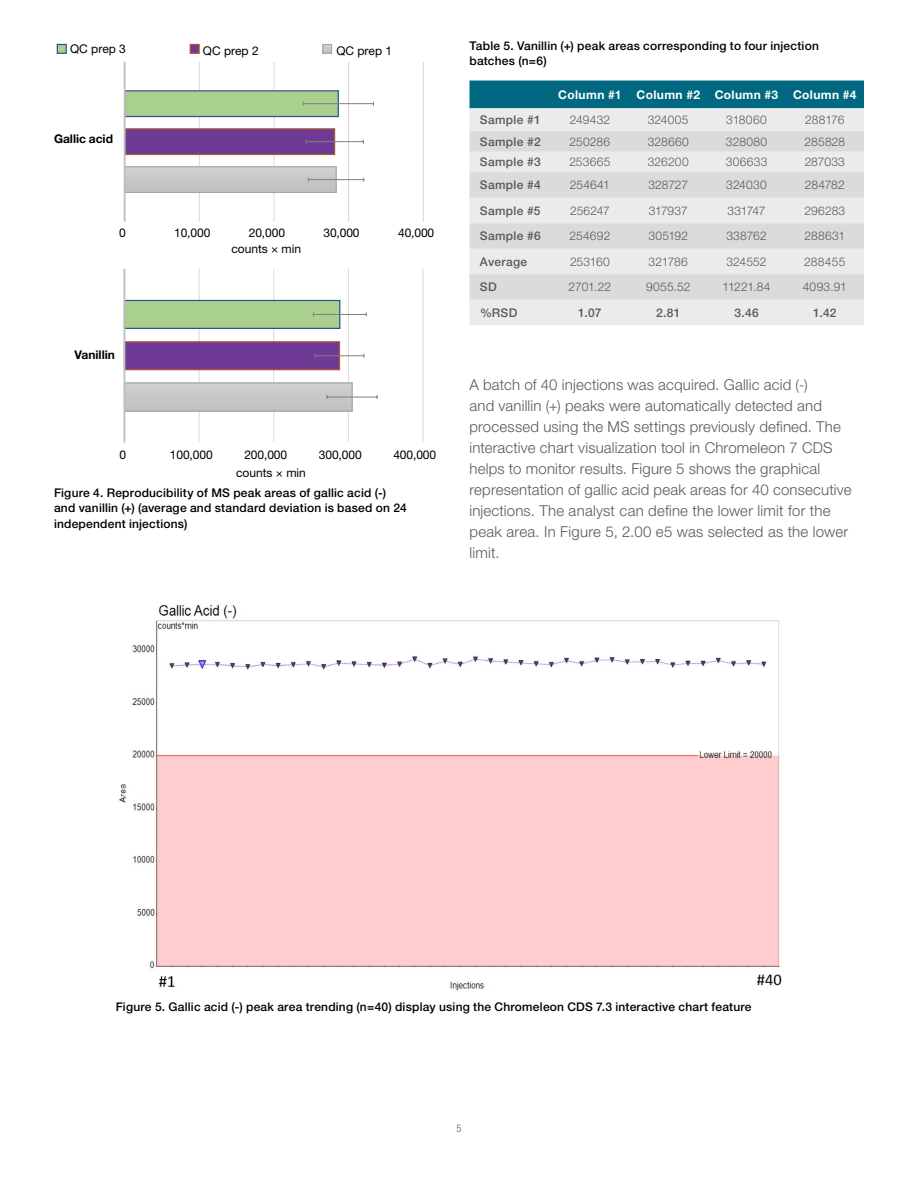
<style>
.page{position:relative;width:918px;height:1188px;background:#fff}
.page>*{position:absolute;margin:0;border:0;box-sizing:border-box;transform-origin:0 0}
.t1{font:300 15px/21px "Helvetica Neue LTW1 G";letter-spacing:.01em;color:#58595b}
.t2{font:500 12px/15.8px "Helvetica Neue LTW1 G";letter-spacing:.02em;color:#000}
.t3{font:300 12px "Helvetica Neue LTW1 G";letter-spacing:.01em;color:#58595b}
.t4{font:12px "Helvetica Neue LTW1 G";letter-spacing:-.01em;color:#000}
.t5{font:500 12px "Helvetica Neue LTW1 G";letter-spacing:.03em;color:#58595b}
.t6{font:700 12px "Helvetica Neue LTW1 G";letter-spacing:.03em;color:#fff}
.t7{font:700 12px "Helvetica Neue LTW1 G";color:#000}
.t8{font:300 condensed 10.5px "Helvetica Neue LTW1 G";color:#58595b}
</style>
<div class="page">
<hr style="left:199px;top:62px;width:1px;height:160px;background:#dad9d9">
<hr style="left:274px;top:62px;width:1px;height:160px;background:#dad9d9">
<hr style="left:348px;top:62px;width:1px;height:160px;background:#dad9d9">
<hr style="left:423px;top:62px;width:1px;height:160px;background:#dad9d9">
<div style="left:126px;top:169px;width:208px;height:22px;background:#c7c7c6"></div>
<div style="left:124px;top:167px;width:212px;height:26px;border:1px solid #a5a4a4"></div>
<div style="left:125px;top:129px;width:210px;height:25px;background:#6f3996"></div>
<div style="left:124px;top:128px;width:211px;height:27px;border:1px solid #af5b27"></div>
<div style="left:125px;top:91px;width:213px;height:26px;background:#a9d08d"></div>
<div style="left:124px;top:90px;width:215px;height:27px;border:1px solid #2f5390"></div>
<svg style="left:308px;top:178px;width:56px;height:4px"></svg>
<svg style="left:306px;top:140px;width:58px;height:4px"></svg>
<hr style="left:303px;top:103px;width:35px;height:1px;background:#7f7f80">
<hr style="left:338px;top:103px;width:35px;height:1px;background:#7f7f80">
<hr style="left:124px;top:62px;width:2px;height:160px;background:#bfbfbf">
<div style="left:57px;top:44px;width:9px;height:9px;background:#a9d08d"></div>
<div style="left:57px;top:44px;width:10px;height:10px;border:1px solid #2f5390"></div>
<div style="left:190px;top:44px;width:9px;height:9px;background:#6f3996"></div>
<div style="left:190px;top:44px;width:10px;height:10px;border:1px solid #af5b27"></div>
<svg style="left:324px;top:46px;width:6px;height:6px"></svg>
<div style="left:322px;top:44px;width:10px;height:10px;border:1px solid #a5a4a4"></div>
<hr style="left:199px;top:269px;width:1px;height:174px;background:#dad9d9">
<hr style="left:273px;top:269px;width:1px;height:174px;background:#dad9d9">
<hr style="left:348px;top:269px;width:1px;height:174px;background:#dad9d9">
<hr style="left:423px;top:269px;width:1px;height:174px;background:#dad9d9">
<div style="left:126px;top:385px;width:224px;height:24px;background:#c7c7c7"></div>
<div style="left:124px;top:383px;width:228px;height:28px;border:1px solid #a5a4a4"></div>
<div style="left:124px;top:342px;width:216px;height:28px;background:#6f3996"></div>
<div style="left:124px;top:341px;width:216px;height:29px;border:1px solid #af5b27"></div>
<div style="left:124px;top:300px;width:216px;height:28px;background:#a9d08d"></div>
<div style="left:124px;top:300px;width:216px;height:29px;border:1px solid #2f5390"></div>
<svg style="left:327px;top:395px;width:51px;height:4px"></svg>
<svg style="left:315px;top:354px;width:50px;height:4px"></svg>
<svg style="left:313px;top:312px;width:54px;height:4px"></svg>
<hr style="left:124px;top:269px;width:1px;height:174px;background:#bfbfbf">
<div style="left:469px;top:81px;width:395px;height:27px;background:#006880"></div>
<div style="left:469px;top:108px;width:395px;height:217px;background:#ebebec"></div>
<svg style="left:469px;top:131px;width:395px;height:169px;fill:#dadbdc"></svg>
<img style="left:119px;top:603px;width:663px;height:388px">
<p class="t4" style="left:70px;top:42px;width:57px">QC prep 3</p>
<p class="t7" style="left:54px;top:132px;width:61px">Gallic acid</p>
<p class="t4" style="left:203px;top:43px;width:57px">QC prep 2</p>
<p class="t4" style="left:336px;top:43px;width:57px">QC prep 1</p>
<p class="t4" style="left:119px;top:225px;width:8px">0</p>
<p class="t4" style="left:174px;top:225px;width:38px">10,000</p>
<p class="t4" style="left:249px;top:225px;width:38px">20,000</p>
<p class="t4" style="left:323px;top:225px;width:38px">30,000</p>
<p class="t4" style="left:398px;top:225px;width:38px">40,000</p>
<p class="t7" style="left:75px;top:347px;width:42px">Vanillin</p>
<p class="t4" style="left:231px;top:241px;width:71px">counts × min</p>
<p class="t4" style="left:120px;top:448px;width:8px">0</p>
<p class="t4" style="left:170px;top:448px;width:44px">100,000</p>
<p class="t4" style="left:244px;top:448px;width:44px">200,000</p>
<p class="t4" style="left:319px;top:448px;width:44px">300,000</p>
<p class="t4" style="left:393px;top:448px;width:44px">400,000</p>
<p class="t4" style="left:236px;top:465px;width:71px">counts × min</p>
<p class="t2" style="left:54px;top:484px;width:354px">Figure 4. Reproducibility of MS peak areas of gallic acid (-) and vanillin (+) (average and standard deviation is based on 24 independent injections)</p>
<p class="t2" style="left:470px;top:37px;width:351px">Table 5. Vanillin (+) peak areas corresponding to four injection batches (n=6)</p>
<p class="t6" style="left:558px;top:87px;width:300px">Column #1 Column #2 Column #3 Column #4</p>
<p class="t5" style="left:480px;top:113px;width:62px">Sample #1</p>
<p class="t3" style="left:570px;top:112px;width:42px">249432</p>
<p class="t3" style="left:648px;top:112px;width:42px">324005</p>
<p class="t3" style="left:726px;top:112px;width:42px">318060</p>
<p class="t3" style="left:805px;top:112px;width:41px">288176</p>
<p class="t5" style="left:480px;top:134px;width:62px">Sample #2</p>
<p class="t3" style="left:570px;top:134px;width:42px">250286</p>
<p class="t3" style="left:648px;top:134px;width:43px">328660</p>
<p class="t3" style="left:726px;top:134px;width:43px">328080</p>
<p class="t3" style="left:805px;top:134px;width:42px">285828</p>
<p class="t5" style="left:480px;top:155px;width:62px">Sample #3</p>
<p class="t3" style="left:569px;top:155px;width:43px">253665</p>
<p class="t3" style="left:648px;top:155px;width:42px">326200</p>
<p class="t3" style="left:726px;top:155px;width:43px">306633</p>
<p class="t3" style="left:805px;top:155px;width:42px">287033</p>
<p class="t5" style="left:480px;top:178px;width:62px">Sample #4</p>
<p class="t3" style="left:570px;top:178px;width:42px">254641</p>
<p class="t3" style="left:648px;top:178px;width:41px">328727</p>
<p class="t3" style="left:726px;top:178px;width:42px">324030</p>
<p class="t3" style="left:805px;top:178px;width:41px">284782</p>
<p class="t5" style="left:480px;top:203px;width:62px">Sample #5</p>
<p class="t3" style="left:570px;top:203px;width:41px">256247</p>
<p class="t3" style="left:649px;top:203px;width:41px">317937</p>
<p class="t3" style="left:728px;top:203px;width:39px">331747</p>
<p class="t3" style="left:804px;top:203px;width:42px">296283</p>
<p class="t5" style="left:480px;top:229px;width:62px">Sample #6</p>
<p class="t3" style="left:570px;top:229px;width:42px">254692</p>
<p class="t3" style="left:648px;top:229px;width:41px">305192</p>
<p class="t3" style="left:726px;top:229px;width:42px">338762</p>
<p class="t3" style="left:805px;top:229px;width:42px">288631</p>
<p class="t5" style="left:480px;top:254px;width:49px">Average</p>
<p class="t3" style="left:570px;top:254px;width:41px">253160</p>
<p class="t3" style="left:649px;top:254px;width:41px">321786</p>
<p class="t3" style="left:726px;top:254px;width:42px">324552</p>
<p class="t3" style="left:804px;top:254px;width:43px">288455</p>
<p class="t5" style="left:480px;top:280px;width:18px">SD</p>
<p class="t3" style="left:569px;top:280px;width:44px">2701.22</p>
<p class="t3" style="left:646px;top:280px;width:46px">9055.52</p>
<p class="t3" style="left:722px;top:280px;width:50px">11221.84</p>
<p class="t3" style="left:803px;top:280px;width:46px">4093.91</p>
<p class="t5" style="left:480px;top:305px;width:39px">%RSD</p>
<p class="t5" style="left:578px;top:305px;width:25px">1.07</p>
<p class="t5" style="left:656px;top:305px;width:26px">2.81</p>
<p class="t5" style="left:734px;top:305px;width:26px">3.46</p>
<p class="t5" style="left:813px;top:305px;width:25px">1.42</p>
<p class="t1" style="left:469px;top:374px;width:384px">A batch of 40 injections was acquired. Gallic acid (-)<br>and vanillin (+) peaks were automatically detected and processed using the MS settings previously defined. The interactive chart visualization tool in Chromeleon 7 CDS helps to monitor results. Figure 5 shows the graphical representation of gallic acid peak areas for 40 consecutive injections. The analyst can define the lower limit for the peak area. In Figure 5, 2.00 e5 was selected as the lower limit.</p>
<p class="t2" style="left:116px;top:998px;width:637px">Figure 5. Gallic acid (-) peak area trending (n=40) display using the Chromeleon CDS 7.3 interactive chart feature</p>
<p class="t8" style="left:456px;top:1122px;width:7px">5</p>
</div>
